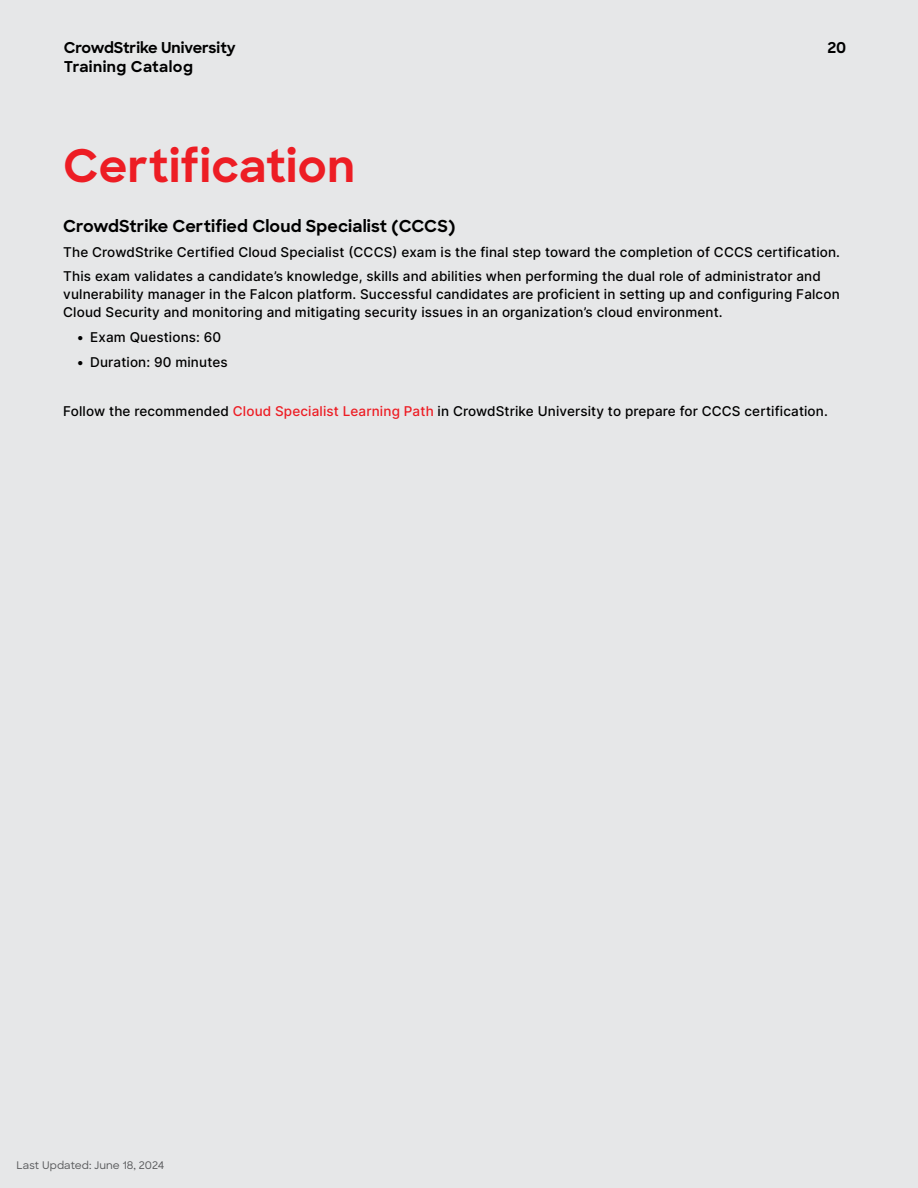
<style>
.page{position:relative;width:918px;height:1188px;background:#e6e7e8}
.page>*{position:absolute;margin:0;border:0;box-sizing:border-box;transform-origin:0 0}
.t1{font:700 45px "Crowdstrike Sharp Sans";letter-spacing:.01em;color:#ed1d24}
.t2{font:700 16.5px "Crowdstrike Sharp Sans";letter-spacing:.01em;color:#000}
.t3{font:700 15px/19.8px "Crowdstrike Sharp Sans";color:#000}
.t4{font:500 13.5px/24.8px "Inter";letter-spacing:.01em;color:#000}
.t5{font:10.5px "Crowdstrike Sharp Sans Mdm";letter-spacing:.01em;color:#58595b}
.s1{color:#ed1d24}
</style>
<div class="page">
<p class="t3" style="left:64px;top:37px;width:174px">CrowdStrike University<br>Training Catalog</p>
<p class="t3" style="left:827px;top:37px;width:20px">20</p>
<h1 class="t1" style="left:63px;top:133px;width:293px">Certification</h1>
<p class="t2" style="left:63px;top:214px;width:394px">CrowdStrike Certified Cloud Specialist (CCCS)</p>
<p class="t4" style="left:63px;top:239px;width:778px">The CrowdStrike Certified Cloud Specialist (CCCS) exam is the final step toward the completion of CCCS certification.<br>This exam validates a candidate’s knowledge, skills and abilities when performing the dual role of administrator and</p>
<p class="t4" style="left:63px;top:285px;width:778px;line-height:18px">vulnerability manager in the Falcon platform. Successful candidates are proficient in setting up and configuring Falcon<br>Cloud Security and monitoring and mitigating security issues in an organization’s cloud environment.</p>
<p class="t4" style="left:77px;top:324px;width:146px">• Exam Questions: 60</p>
<p class="t4" style="left:77px;top:349px;width:152px">• Duration: 90 minutes</p>
<p class="t4" style="left:63px;top:399px;width:766px">Follow the recommended <span class="s1">Cloud Specialist Learning Path</span> in CrowdStrike University to prepare for CCCS certification.</p>
<p class="t5" style="left:16px;top:1157px;width:149px">Last Updated: June 18, 2024</p>
</div>
